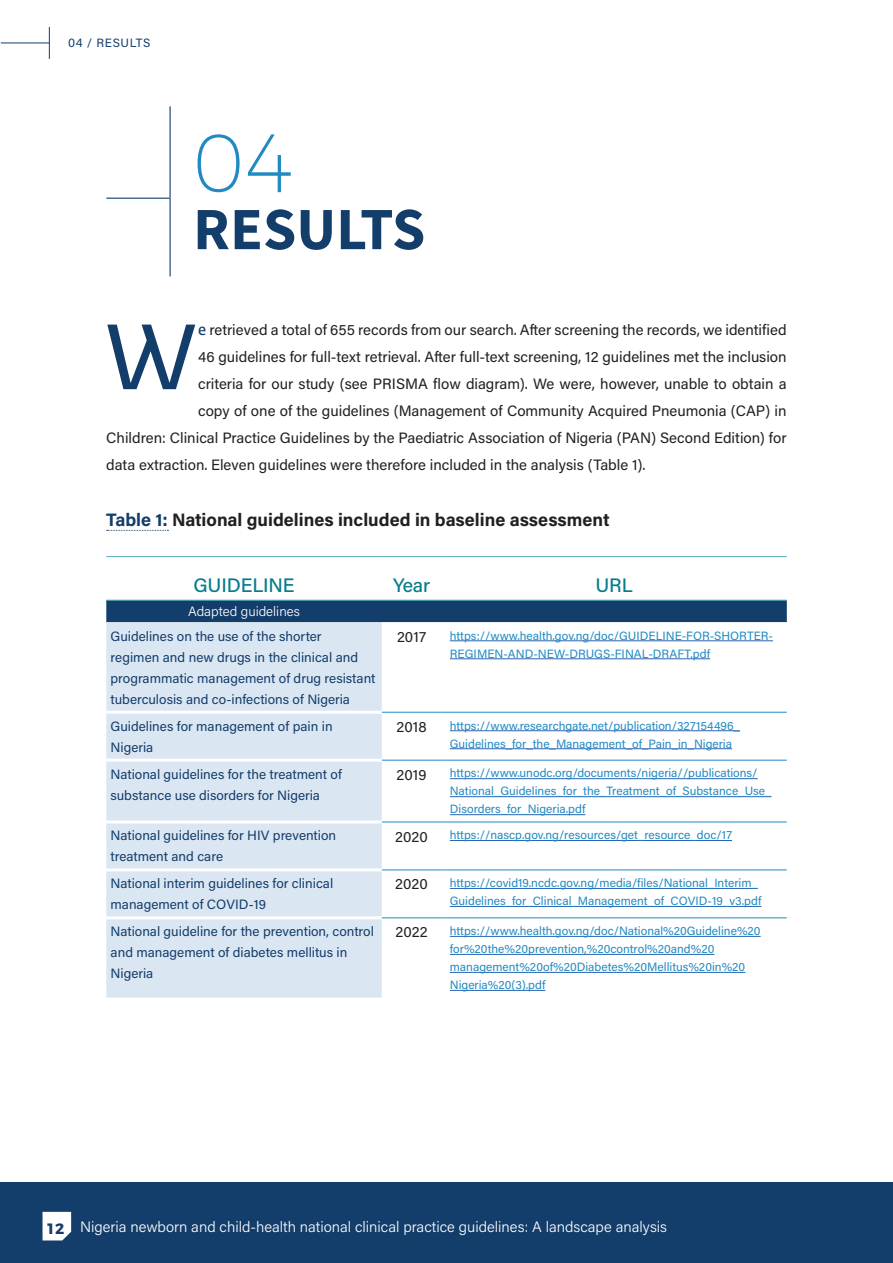
<style>
.page{position:relative;width:893px;height:1263px;background:#fff}
.page>*{position:absolute;margin:0;border:0;box-sizing:border-box;transform-origin:0 0}
.Body_Text_Drop_cap{font:91.35px "Fedra Sans Std";color:#133d6a;scale:.96 1}
.Chapter_No{font:200 82.5px "Montserrat";color:#218ac3}
.Chapter_Name{font:700 60px "Source Sans Pro";color:#133d6a}
.Table_Head_Teal{font:500 19.5px "Acumin Pro";letter-spacing:-.005em;color:#067d8d}
.Table_Number{font:700 18px "Acumin Pro";color:#231f20}
.Body_Text_Drop_cap-2{font:15px "Acumin Pro";color:#231f20}
.t1{font:300 15px "Acumin Pro";color:#fff}
.Table_Text{font:15px "Acumin Pro";color:#231f20}
.Table_Text_dark_blue{font:13.5px/21px "Acumin Pro";color:#133d6a}
.Graph_Axes_Left{font:300 13.5px "Acumin Pro";color:#fff}
.Table_Text-2{font:12px/18px "Acumin Pro";color:#218ac3}
.t2{font:12px "Acumin Pro";color:#133d6a}
.s1{font-family:"Fedra Sans Std";color:#133d6a}
.s2{color:#133d6a}
.s3{font-family:"Montserrat";font-weight:700;color:#133d6a}
</style>
<div class="page">
<svg style="left:107px;top:530px;width:61px;height:1px"></svg>
<hr style="left:170px;top:106px;width:1px;height:92px;background:#133d6a">
<hr style="left:106px;top:198px;width:65px;height:1px;background:#133d6a">
<hr style="left:170px;top:199px;width:1px;height:77px;background:#133d6a">
<div style="left:106px;top:601px;width:681px;height:21px;background:#133d6a"></div>
<div style="left:106px;top:622px;width:276px;height:376px;background:#dbe6f3"></div>
<svg style="left:382px;top:622px;width:405px;height:369px"></svg>
<hr style="left:106px;top:711px;width:276px;height:3px;background:#fff">
<hr style="left:106px;top:759px;width:276px;height:3px;background:#fff">
<hr style="left:106px;top:820px;width:276px;height:3px;background:#fff">
<hr style="left:106px;top:868px;width:276px;height:3px;background:#fff">
<hr style="left:106px;top:916px;width:276px;height:3px;background:#fff">
<hr style="left:382px;top:712px;width:59px;height:1px;background:#218ac3">
<hr style="left:441px;top:712px;width:346px;height:1px;background:#218ac3">
<hr style="left:382px;top:760px;width:59px;height:1px;background:#218ac3">
<hr style="left:441px;top:760px;width:346px;height:1px;background:#218ac3">
<hr style="left:382px;top:822px;width:59px;height:1px;background:#218ac3">
<hr style="left:441px;top:822px;width:346px;height:1px;background:#218ac3">
<hr style="left:382px;top:870px;width:59px;height:1px;background:#218ac3">
<hr style="left:441px;top:870px;width:346px;height:1px;background:#218ac3">
<hr style="left:382px;top:917px;width:59px;height:1px;background:#218ac3">
<hr style="left:441px;top:917px;width:346px;height:1px;background:#218ac3">
<hr style="left:106px;top:556px;width:276px;height:1px;background:#52aebc">
<hr style="left:382px;top:556px;width:59px;height:1px;background:#52aebc">
<hr style="left:441px;top:556px;width:346px;height:1px;background:#52aebc">
<hr style="left:106px;top:600px;width:276px;height:1px;background:#52aebc">
<hr style="left:382px;top:600px;width:59px;height:1px;background:#52aebc">
<hr style="left:441px;top:600px;width:346px;height:1px;background:#52aebc">
<hr style="left:450px;top:640px;width:323px;height:1px;background:#2865b1">
<hr style="left:450px;top:658px;width:260px;height:1px;background:#2865b1">
<hr style="left:450px;top:730px;width:290px;height:1px;background:#2865b1">
<hr style="left:450px;top:748px;width:282px;height:1px;background:#2865b1">
<hr style="left:450px;top:778px;width:308px;height:1px;background:#2865b1">
<hr style="left:450px;top:796px;width:321px;height:1px;background:#2865b1">
<hr style="left:450px;top:814px;width:135px;height:1px;background:#2865b1">
<hr style="left:450px;top:840px;width:282px;height:1px;background:#2865b1">
<hr style="left:450px;top:888px;width:308px;height:1px;background:#2865b1">
<hr style="left:450px;top:906px;width:311px;height:1px;background:#2865b1">
<hr style="left:450px;top:936px;width:311px;height:1px;background:#2865b1">
<hr style="left:450px;top:954px;width:264px;height:1px;background:#2865b1">
<hr style="left:450px;top:972px;width:295px;height:1px;background:#2865b1">
<hr style="left:450px;top:990px;width:95px;height:1px;background:#2865b1">
<div style="left:0;top:1182px;width:893px;height:81px;background:#133d6a"></div>
<svg style="left:43px;top:1212px;width:28px;height:28px"></svg>
<hr style="left:1px;top:43px;width:49px;height:1px;background:#133d6a">
<hr style="left:49px;top:27px;width:1px;height:32px;background:#133d6a">
<p class="t2" style="left:68px;top:35px;width:46px">04 / Results</p>
<p class="Chapter_No" style="left:193px;top:100px;width:103px">04</p>
<p class="Chapter_Name" style="left:193px;top:191px;width:234px">RESULTS</p>
<p class="Body_Text_Drop_cap" style="left:106px;top:300px;width:95px">W</p>
<p class="Body_Text_Drop_cap-2" style="left:198px;top:320px;width:590px"><span class="s1">e</span> retrieved a total of 655 records from our search. After screening the records, we identified</p>
<p class="Body_Text_Drop_cap-2" style="left:198px;top:347px;width:590px">46 guidelines for full-text retrieval. After full-text screening, 12 guidelines met the inclusion</p>
<p class="Body_Text_Drop_cap-2" style="left:198px;top:374px;width:590px">criteria for our study (see PRISMA flow diagram). We were, however, unable to obtain a</p>
<p class="Body_Text_Drop_cap-2" style="left:198px;top:401px;width:590px">copy of one of the guidelines (Management of Community Acquired Pneumonia (CAP) in</p>
<p class="Body_Text_Drop_cap-2" style="left:106px;top:428px;width:682px">Children: Clinical Practice Guidelines by the Paediatric Association of Nigeria (PAN) Second Edition) for</p>
<p class="Body_Text_Drop_cap-2" style="left:106px;top:455px;width:541px">data extraction. Eleven guidelines were therefore included in the analysis (Table 1).</p>
<p class="Table_Number" style="left:106px;top:507px;width:505px"><span class="s2">Table 1:</span> National guidelines included in baseline assessment</p>
<p class="Table_Head_Teal" style="left:193px;top:571px;width:103px">GUIDELINE</p>
<p class="Table_Head_Teal" style="left:393px;top:571px;width:39px">Year</p>
<p class="Table_Head_Teal" style="left:595px;top:571px;width:39px">URL</p>
<p class="Graph_Axes_Left" style="left:188px;top:602px;width:113px">Adapted guidelines</p>
<p class="Table_Text_dark_blue" style="left:111px;top:625px;width:266px">Guidelines on the use of the shorter<br>regimen and new drugs in the clinical and programmatic management of drug resistant tuberculosis and co-infections of Nigeria</p>
<p class="Table_Text" style="left:397px;top:626px;width:31px">2017</p>
<p class="Table_Text-2" style="left:450px;top:626px;width:325px">https://www.health.gov.ng/doc/GUIDELINE-FOR-SHORTER-<br>REGIMEN-AND-NEW-DRUGS-FINAL-DRAFT.pdf</p>
<p class="Table_Text_dark_blue" style="left:111px;top:715px;width:224px">Guidelines for management of pain in<br>Nigeria</p>
<p class="Table_Text" style="left:397px;top:716px;width:32px">2018</p>
<p class="Table_Text-2" style="left:450px;top:716px;width:292px">https://www.researchgate.net/publication/327154496_<br>Guidelines_for_the_Management_of_Pain_in_Nigeria</p>
<p class="Table_Text_dark_blue" style="left:111px;top:763px;width:233px">National guidelines for the treatment of substance use disorders for Nigeria</p>
<p class="Table_Text" style="left:397px;top:764px;width:31px">2019</p>
<p class="Table_Text-2" style="left:450px;top:764px;width:323px">https://www.unodc.org/documents/nigeria//publications/<br>National_Guidelines_for_the_Treatment_of_Substance_Use_<br>Disorders_for_Nigeria.pdf</p>
<p class="Table_Text_dark_blue" style="left:111px;top:825px;width:227px">National guidelines for HIV prevention treatment and care</p>
<p class="Table_Text" style="left:395px;top:826px;width:34px">2020</p>
<p class="Table_Text-2" style="left:450px;top:826px;width:284px">https://nascp.gov.ng/resources/get_resource_doc/17</p>
<p class="Table_Text_dark_blue" style="left:111px;top:872px;width:224px">National interim guidelines for clinical management of COVID-19</p>
<p class="Table_Text" style="left:395px;top:874px;width:34px">2020</p>
<p class="Table_Text-2" style="left:450px;top:873px;width:313px">https://covid19.ncdc.gov.ng/media/files/National_Interim_<br>Guidelines_for_Clinical_Management_of_COVID-19_v3.pdf</p>
<p class="Table_Text_dark_blue" style="left:111px;top:920px;width:265px">National guideline for the prevention, control and management of diabetes mellitus in<br>Nigeria</p>
<p class="Table_Text" style="left:395px;top:922px;width:34px">2022</p>
<p class="Table_Text-2" style="left:450px;top:921px;width:312px">https://www.health.gov.ng/doc/National%20Guideline%20 for%20the%20prevention,%20control%20and%20 management%20of%20Diabetes%20Mellitus%20in%20<br>Nigeria%20(3).pdf</p>
<p class="t1" style="left:46px;top:1216px;width:623px"><span class="s3">12</span> Nigeria newborn and child-health national clinical practice guidelines: A landscape analysis</p>
</div>
